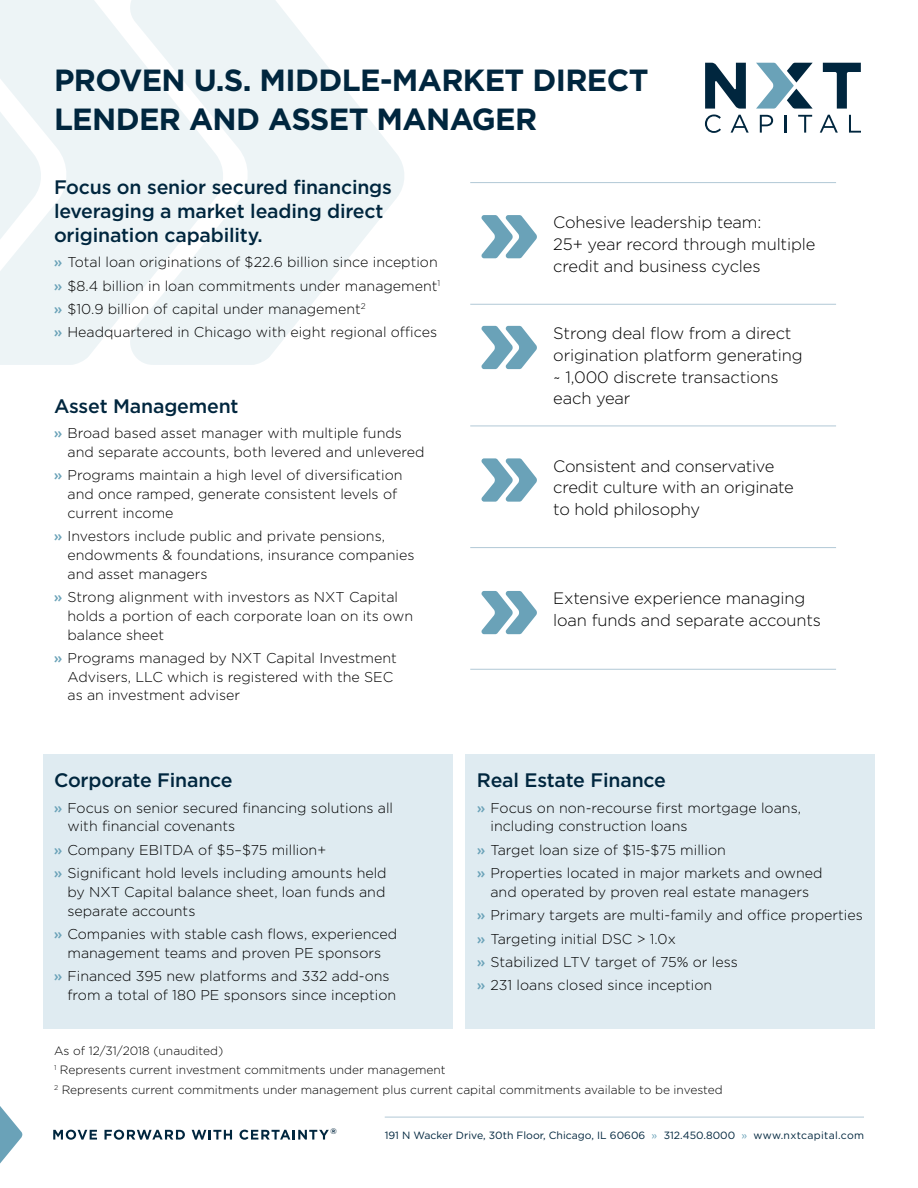
<style>
.page{position:relative;width:918px;height:1188px;background:#fff}
.page>*{position:absolute;margin:0;border:0;box-sizing:border-box;transform-origin:0 0}
.t1{font:700 30.6px/39px "Gotham";letter-spacing:-.02em;color:#00263e}
.t2{font:500 19.5px/24px "Gotham";letter-spacing:-.01em;color:#00263e}
.t3{font:300 16.5px/21.8px "Gotham";letter-spacing:-.01em;color:#000}
.t4{font:500 16.5px "Gotham";color:#00263e}
.t5{font:300 14.25px/18.8px "Gotham";color:#000}
.t6{font:300 12px/19.5px "Gotham";color:#000}
.t7{font:10.5px "Gotham";color:#00263e}
.s1{font-weight:500;color:#6aa2b8}
.s2{color:#6aa2b8}
</style>
<div class="page">
<svg style="left:705px;top:63px;width:41px;height:46px"></svg>
<svg style="left:823px;top:63px;width:38px;height:46px"></svg>
<svg style="left:849px;top:115px;width:12px;height:18px"></svg>
<svg style="left:705px;top:115px;width:16px;height:18px"></svg>
<svg style="left:731px;top:115px;width:18px;height:18px"></svg>
<svg style="left:760px;top:115px;width:13px;height:18px"></svg>
<svg style="left:785px;top:115px;width:2px;height:18px"></svg>
<svg style="left:798px;top:115px;width:14px;height:18px"></svg>
<svg style="left:820px;top:115px;width:18px;height:18px"></svg>
<svg style="left:756px;top:63px;width:57px;height:46px"></svg>
<div style="left:43px;top:755px;width:409px;height:274px;background:#dfebf1"></div>
<div style="left:466px;top:755px;width:409px;height:274px;background:#dfebf1"></div>
<hr style="left:385px;top:1117px;width:479px;height:1px;background:#b1c9d6">
<svg style="left:0;top:1106px;width:23px;height:58px"></svg>
<svg style="left:53px;top:1130px;width:44px;height:10px"></svg>
<svg style="left:105px;top:1130px;width:80px;height:10px"></svg>
<svg style="left:192px;top:1130px;width:40px;height:10px"></svg>
<svg style="left:240px;top:1130px;width:89px;height:10px"></svg>
<svg style="left:0;top:0;width:123px;height:365px;background:#eff5f7"></svg>
<svg style="left:123px;top:0;width:281px;height:365px;fill:#edf4f6"></svg>
<hr style="left:470px;top:304px;width:366px;height:1px;background:#b1c9d6">
<hr style="left:470px;top:182px;width:366px;height:1px;background:#b1c9d6">
<hr style="left:470px;top:426px;width:366px;height:1px;background:#b1c9d6">
<hr style="left:470px;top:547px;width:366px;height:1px;background:#b1c9d6">
<hr style="left:470px;top:669px;width:366px;height:1px;background:#b1c9d6">
<svg style="left:481px;top:215px;width:56px;height:43px"></svg>
<svg style="left:481px;top:326px;width:56px;height:43px"></svg>
<svg style="left:481px;top:458px;width:56px;height:44px"></svg>
<svg style="left:481px;top:591px;width:56px;height:43px"></svg>
<h1 class="t1" style="left:54px;top:60px;width:596px">PROVEN U.S. MIDDLE-MARKET DIRECT<br>LENDER AND ASSET MANAGER</h1>
<h2 class="t2" style="left:54px;top:175px;width:339px">Focus on senior secured financings leveraging a market leading direct origination capability.</h2>
<p class="t5" style="left:54px;top:250px;width:388px;line-height:23.4px"><span class="s1">»</span> Total loan originations of $22.6 billion since inception <span class="s1">»</span> $8.4 billion in loan commitments under management<sup>1 </sup><span class="s1">»</span> $10.9 billion of capital under management<sup>2<br></sup><span class="s1">»</span> Headquartered in Chicago with eight regional offices</p>
<h2 class="t2" style="left:54px;top:394px;width:186px">Asset Management</h2>
<p class="t5" style="left:67px;top:423px;width:359px;text-indent:-13px"><span class="s1">»</span> Broad based asset manager with multiple funds and separate accounts, both levered and unlevered</p>
<p class="t5" style="left:67px;top:466px;width:337px;text-indent:-13px"><span class="s1">»</span> Programs maintain a high level of diversification and once ramped, generate consistent levels of current income</p>
<p class="t5" style="left:67px;top:526px;width:348px;text-indent:-13px"><span class="s1">»</span> Investors include public and private pensions, endowments &amp; foundations, insurance companies and asset managers</p>
<p class="t5" style="left:67px;top:587px;width:347px;text-indent:-13px"><span class="s1">»</span> Strong alignment with investors as NXT Capital holds a portion of each corporate loan on its own balance sheet</p>
<p class="t5" style="left:67px;top:648px;width:331px;text-indent:-13px"><span class="s1">»</span> Programs managed by NXT Capital Investment<br>Advisers, LLC which is registered with the SEC as an investment adviser</p>
<h2 class="t2" style="left:54px;top:768px;width:180px">Corporate Finance</h2>
<p class="t5" style="left:67px;top:798px;width:327px;text-indent:-13px"><span class="s1">»</span> Focus on senior secured financing solutions all with financial covenants</p>
<p class="t5" style="left:54px;top:838px;width:334px;line-height:23.4px"><span class="s1">»</span> Company EBITDA of $5–$75 million+<br><span class="s1">»</span> Significant hold levels including amounts held</p>
<p class="t5" style="left:67px;top:882px;width:319px">by NXT Capital balance sheet, loan funds and separate accounts</p>
<p class="t5" style="left:54px;top:924px;width:345px;text-align:center"><span class="s1">»</span> Companies with stable cash flows, experienced management teams and proven PE sponsors</p>
<p class="t5" style="left:67px;top:966px;width:330px;text-indent:-13px"><span class="s1">»</span> Financed 395 new platforms and 332 add-ons from a total of 180 PE sponsors since inception</p>
<p class="t3" style="left:553px;top:211px;width:264px">Cohesive leadership team:<br>25+ year record through multiple credit and business cycles</p>
<p class="t3" style="left:553px;top:322px;width:251px">Strong deal flow from a direct origination platform generating ~ 1,000 discrete transactions each year</p>
<p class="t3" style="left:553px;top:454px;width:242px">Consistent and conservative credit culture with an originate to hold philosophy</p>
<p class="t3" style="left:553px;top:587px;width:269px">Extensive experience managing loan funds and separate accounts</p>
<h2 class="t2" style="left:477px;top:768px;width:191px">Real Estate Finance</h2>
<p class="t5" style="left:490px;top:798px;width:312px;text-indent:-13px"><span class="s1">»</span> Focus on non-recourse first mortgage loans, including construction loans</p>
<p class="t5" style="left:477px;top:838px;width:347px;line-height:23.4px"><span class="s1">»</span> Target loan size of $15-$75 million<br><span class="s1">»</span> Properties located in major markets and owned</p>
<p class="t5" style="left:477px;top:880px;width:387px;line-height:23.4px;text-indent:13px">and operated by proven real estate managers<br><span class="s1">»</span> Primary targets are multi-family and office properties <span class="s1">»</span> Targeting initial DSC &gt; 1.0x<br><span class="s1">»</span> Stabilized LTV target of 75% or less<br><span class="s1">»</span> 231 loans closed since inception</p>
<p class="t6" style="left:54px;top:1040px;width:670px">As of 12/31/2018 (unaudited)<br><sup>1</sup> Represents current investment commitments under management<br><sup>2</sup> Represents current commitments under management plus current capital commitments available to be invested</p>
<p class="t4" style="left:331px;top:1124px;width:8px">®</p>
<p class="t7" style="left:385px;top:1128px;width:481px">191 N Wacker Drive, 30th Floor, Chicago, IL 60606 <span class="s2">»</span> 312.450.8000 <span class="s2">»</span> www.nxtcapital.com</p>
</div>
